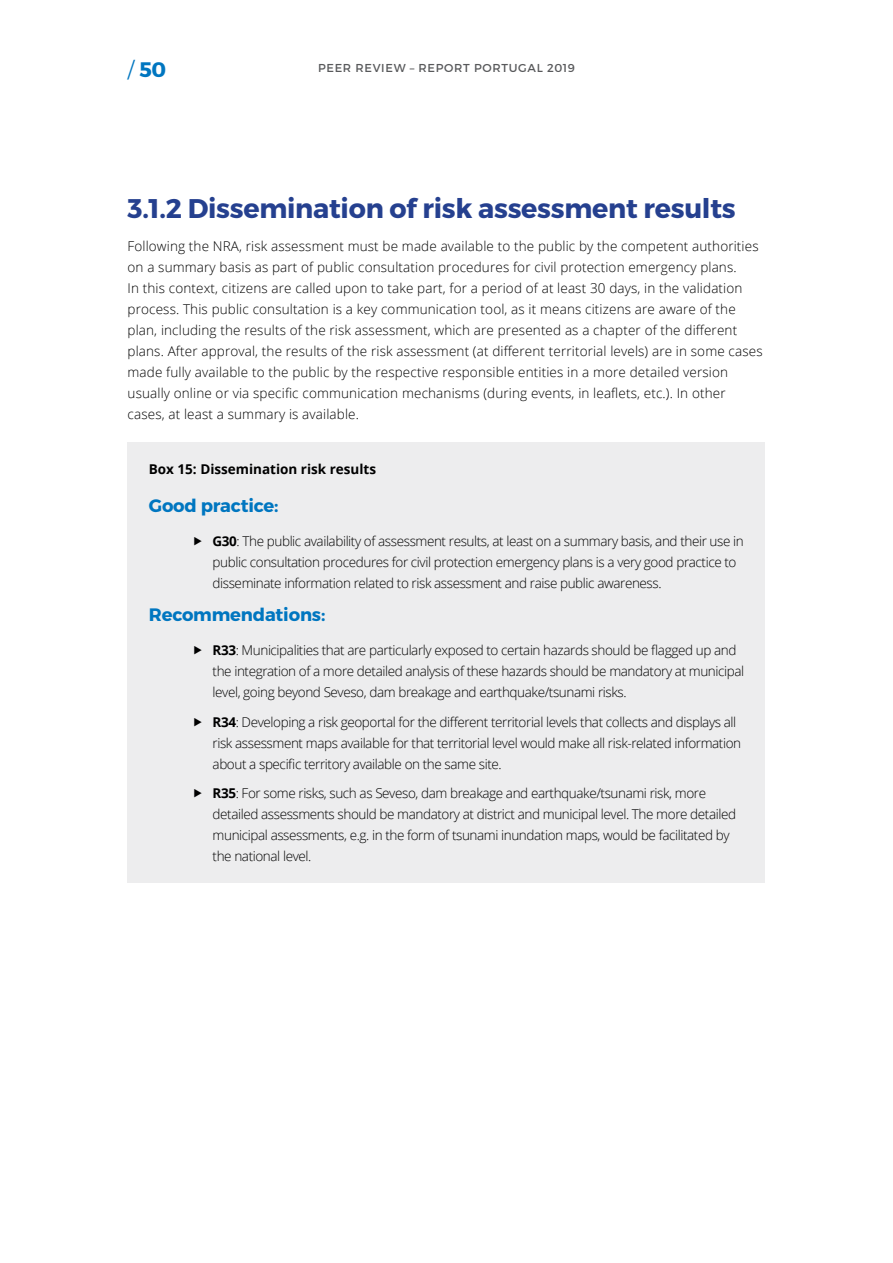
<style>
.page{position:relative;width:893px;height:1263px;background:#fff}
.page>*{position:absolute;margin:0;border:0;box-sizing:border-box;transform-origin:0 0}
.t1{font:700 27px "Montserrat";letter-spacing:-.01em;color:#25408f}
.t2{font:700 21px "Montserrat";color:#0076c0}
.t3{font:700 18px "Montserrat";letter-spacing:-.01em;color:#0076c0}
.Body_Copy{font:300 13.5px/21px "Open Sans";letter-spacing:-.03em;color:#000}
.Body_Copy-2{font:300 13.5px/21px "Open Sans";letter-spacing:.01em;color:#000}
.Body_Copy-3{font:700 13.5px "Open Sans";color:#000}
.t4{font:11.55px "Montserrat";letter-spacing:.06em;color:#58595b}
.s1{font-weight:300}
.s2{font-weight:700}
</style>
<div class="page">
<div style="left:128px;top:442px;width:637px;height:440px;background:#ededee"></div>
<h2 class="t2" style="left:128px;top:56px;width:40px"><span class="s1">/</span> 50</h2>
<p class="t4" style="left:318px;top:61px;width:258px">PEER REVIEW – REPORT PORTUGAL 2019</p>
<h3 class="t1" style="left:128px;top:191px;width:610px">3.1.2 Dissemination of risk assessment results</h3>
<p class="Body_Copy-2" style="left:128px;top:235px;width:637px">Following the NRA, risk assessment must be made available to the public by the competent authorities on a summary basis as part of public consultation procedures for civil protection emergency plans.<br>In this context, citizens are called upon to take part, for a period of at least 30 days, in the validation process. This public consultation is a key communication tool, as it means citizens are aware of the plan, including the results of the risk assessment, which are presented as a chapter of the different plans. After approval, the results of the risk assessment (at different territorial levels) are in some cases made fully available to the public by the respective responsible entities in a more detailed version usually online or via specific communication mechanisms (during events, in leaflets, etc.). In other cases, at least a summary is available.</p>
<p class="Body_Copy-3" style="left:149px;top:459px;width:229px">Box 15: Dissemination risk results</p>
<h4 class="t3" style="left:149px;top:494px;width:131px">Good practice:</h4>
<p class="Body_Copy" style="left:213px;top:530px;width:533px"><span class="s2">G30</span>: The public availability of assessment results, at least on a summary basis, and their use in public consultation procedures for civil protection emergency plans is a very good practice to disseminate information related to risk assessment and raise public awareness.</p>
<h4 class="t3" style="left:149px;top:604px;width:178px">Recommendations:</h4>
<p class="Body_Copy" style="left:213px;top:639px;width:533px"><span class="s2">R33</span>: Municipalities that are particularly exposed to certain hazards should be flagged up and the integration of a more detailed analysis of these hazards should be mandatory at municipal level, going beyond Seveso, dam breakage and earthquake/tsunami risks.</p>
<p class="Body_Copy" style="left:213px;top:711px;width:530px"><span class="s2">R34</span>: Developing a risk geoportal for the different territorial levels that collects and displays all risk assessment maps available for that territorial level would make all risk-related information about a specific territory available on the same site.</p>
<p class="Body_Copy" style="left:213px;top:782px;width:525px"><span class="s2">R35</span>: For some risks, such as Seveso, dam breakage and earthquake/tsunami risk, more detailed assessments should be mandatory at district and municipal level. The more detailed municipal assessments, e.g. in the form of tsunami inundation maps, would be facilitated by the national level.</p>
</div>
